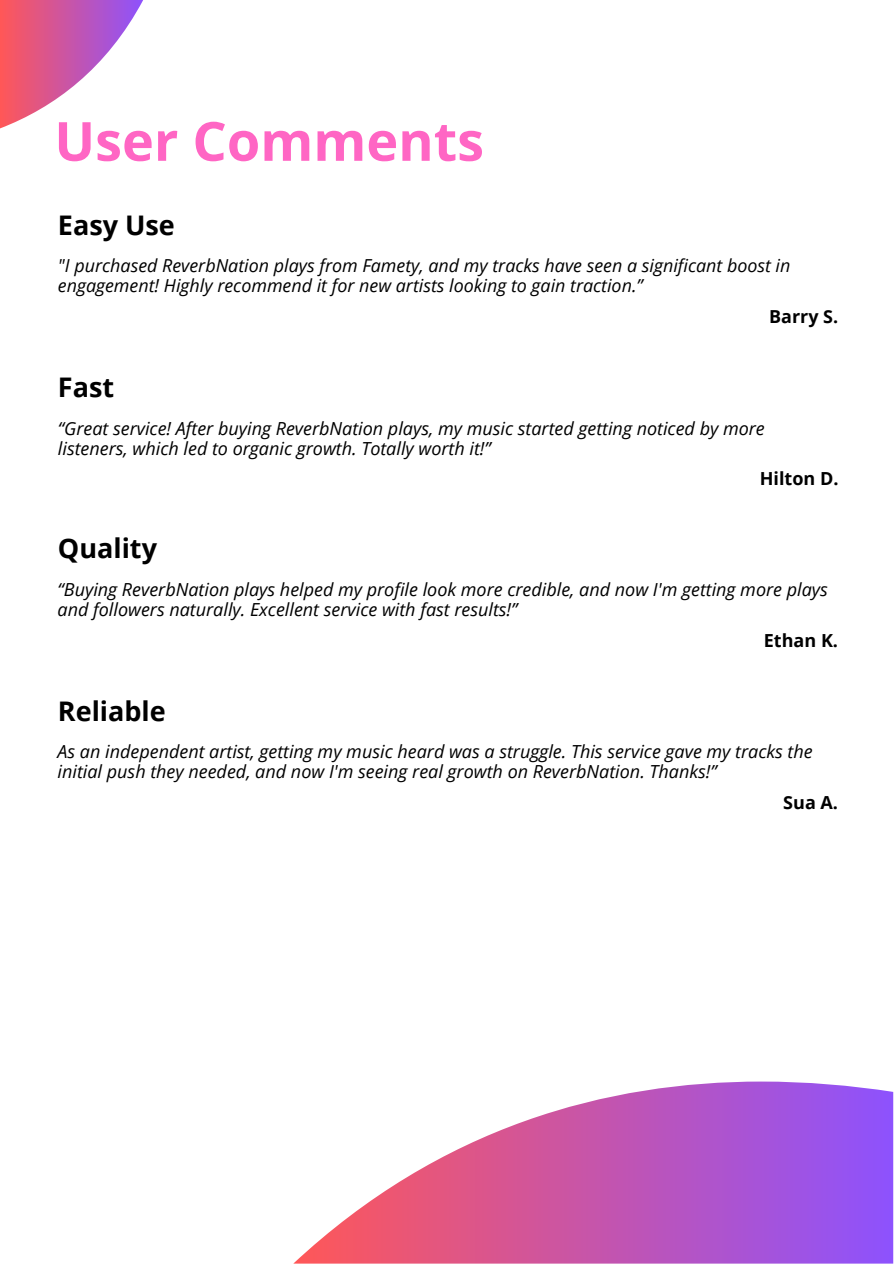
<style>
.page{position:relative;width:894px;height:1264px;background:#fff}
.page>*{position:absolute;margin:0;border:0;box-sizing:border-box;transform-origin:0 0}
.t1{font:700 54px "Open Sans";color:#ff66c4}
.t2{font:700 27px "Open Sans";color:#000}
.t3{font:italic 18px/20.2px "Open Sans";color:#000}
.t4{font:700 18px "Open Sans";color:#000}
.t5{font:italic 17.85px/20.2px "Open Sans";color:#000}
.t6{font:700 17.85px "Open Sans";color:#000}
</style>
<div class="page">
<svg style="left:294px;top:1081px;width:599px;height:182px"></svg>
<svg style="left:0;top:0;width:143px;height:128px"></svg>
<h1 class="t1" style="left:54px;top:103px;width:431px">User Comments</h1>
<h2 class="t2" style="left:58px;top:206px;width:118px">Easy Use</h2>
<p class="t5" style="left:58px;top:255px;width:733px">"I purchased ReverbNation plays from Famety, and my tracks have seen a significant boost in engagement! Highly recommend it for new artists looking to gain traction.”</p>
<p class="t6" style="left:769px;top:304px;width:70px">Barry S.</p>
<h2 class="t2" style="left:58px;top:368px;width:58px">Fast</h2>
<p class="t3" style="left:58px;top:417px;width:708px">“Great service! After buying ReverbNation plays, my music started getting noticed by more listeners, which led to organic growth. Totally worth it!”</p>
<p class="t4" style="left:759px;top:466px;width:80px">Hilton D.</p>
<h2 class="t2" style="left:58px;top:529px;width:101px">Quality</h2>
<p class="t3" style="left:58px;top:579px;width:771px">“Buying ReverbNation plays helped my profile look more credible, and now I'm getting more plays and followers naturally. Excellent service with fast results!”</p>
<p class="t4" style="left:763px;top:627px;width:76px">Ethan K.</p>
<h2 class="t2" style="left:58px;top:691px;width:109px">Reliable</h2>
<p class="t3" style="left:58px;top:741px;width:756px">As an independent artist, getting my music heard was a struggle. This service gave my tracks the initial push they needed, and now I'm seeing real growth on ReverbNation. Thanks!”</p>
<p class="t4" style="left:783px;top:789px;width:56px">Sua A.</p>
</div>
